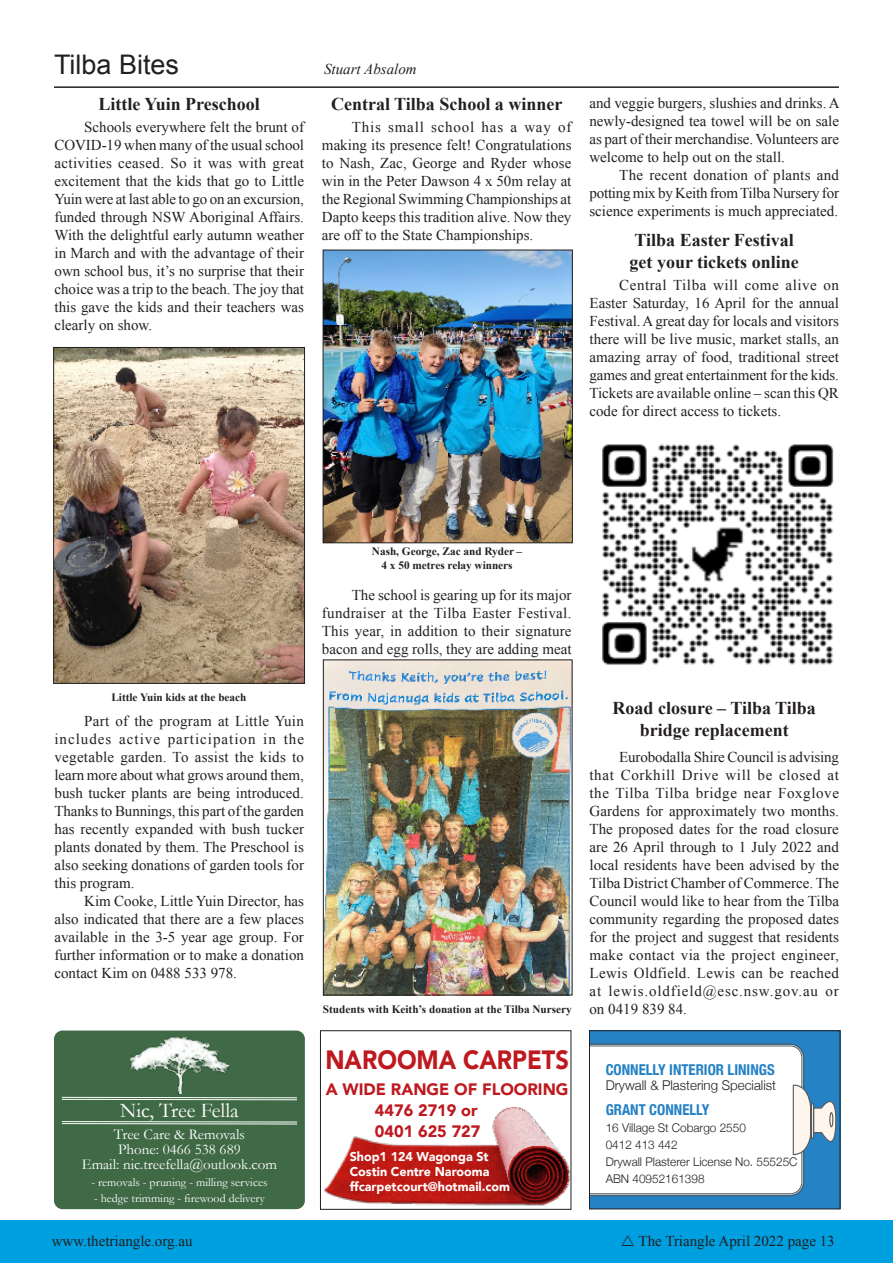
<style>
.page{position:relative;width:893px;height:1263px;background:#fff}
.page>*{position:absolute;margin:0;border:0;box-sizing:border-box;transform-origin:0 0}
.PageTitle{font:27px "Arial";color:#231f20}
.t1{font:900 26.4px "Avenir";color:#be191f;scale:.89 1}
.t2{font:21px "Garamond";color:#fff}
.Letter_head{font:700 18px/21.6px "Times New Roman";color:#231f20}
.t3{font:900 16.5px/21px "Avenir";color:#be191f}
.Body_text{font:15px/18px "Times New Roman";color:#231f20;text-align:justify}
.t4{font:15px/15px "Garamond";color:#fff;text-align:center}
.t5{font:700 condensed 15px "Helvetica Neue";color:#2381c4}
.author{font:italic 15px "Times New Roman";color:#231f20}
.t6{font:300 13.5px "Helvetica Neue";color:#231f20}
.t7{font:900 12.75px/15.3px "Avenir";color:#fff}
.t8{font:300 12px/17px "Helvetica Neue";color:#231f20}
.t9{font:12px "Garamond";color:#fff}
.t10{font:700 11.25px/13.5px "Times New Roman";color:#231f20;text-align:center}
</style>
<div class="page">
<div style="left:0;top:1220px;width:893px;height:43px;background:#009fe0"></div>
<hr style="left:54px;top:86px;width:785px;height:2px;background:#231f20">
<div style="left:591px;top:1032px;width:247px;height:175px;background:#2482c5"></div>
<svg style="left:591px;top:1043px;width:246px;height:154px"></svg>
<hr style="left:830px;top:1113px;width:3px;height:14px;background:#fef5ed;border-radius:50%">
<div style="left:829px;top:1112px;width:4px;height:15px;border:1px solid #57585a;border-radius:50%"></div>
<div style="left:589px;top:1030px;width:251px;height:179px;border:1px solid #231f20"></div>
<img style="left:325px;top:1107px;width:244px;height:99px">
<div style="left:320px;top:1030px;width:251px;height:179px;border:1px solid #231f20"></div>
<div style="left:54px;top:1030px;width:251px;height:179px;background:#406a46;border-radius:9px"></div>
<hr style="left:62px;top:1097px;width:235px;height:1px;background:#fff">
<hr style="left:62px;top:1099px;width:235px;height:1px;background:#fff">
<img style="left:131px;top:1037px;width:97px;height:57px">
<hr style="left:62px;top:1121px;width:235px;height:1px;background:#fff">
<hr style="left:62px;top:1123px;width:235px;height:1px;background:#fff">
<img style="left:55px;top:349px;width:248px;height:332px">
<div style="left:53px;top:347px;width:252px;height:336px;border:1px solid #231f20"></div>
<img style="left:325px;top:252px;width:246px;height:289px">
<div style="left:323px;top:250px;width:250px;height:293px;border:1px solid #231f20"></div>
<img style="left:325px;top:662px;width:245px;height:331px">
<div style="left:323px;top:660px;width:249px;height:335px;border:1px solid #231f20"></div>
<img style="left:602px;top:444px;width:232px;height:221px">
<p class="PageTitle" style="left:54px;top:46px;width:127px">Tilba Bites</p>
<p class="author" style="left:324px;top:58px;width:94px">Stuart Absalom</p>
<p class="Letter_head" style="left:99px;top:93px;width:163px">Little Yuin Preschool</p>
<p class="Body_text" style="left:54px;top:118px;width:251px;text-indent:30px">Schools everywhere felt the brunt of COVID-19 when many of the usual school activities ceased. So it was with great excitement that the kids that go to Little Yuin were at last able to go on an excursion, funded through NSW Aboriginal Affairs.<br>With the delightful early autumn weather in March and with the advantage of their own school bus, it’s no surprise that their choice was a trip to the beach. The joy that this gave the kids and their teachers was clearly on show.</p>
<p class="Letter_head" style="left:331px;top:93px;width:233px">Central Tilba School a winner</p>
<p class="Body_text" style="left:322px;top:118px;width:251px;text-indent:30px">This small school has a way of making its presence felt! Congratulations to Nash, Zac, George and Ryder whose win in the Peter Dawson 4 x 50m relay at the Regional Swimming Championships at Dapto keeps this tradition alive. Now they are off to the State Championships.</p>
<p class="Body_text" style="left:589px;top:94px;width:252px">and veggie burgers, slushies and drinks. A newly-designed tea towel will be on sale as part of their merchandise. Volunteers are welcome to help out on the stall.</p>
<p class="Body_text" style="left:589px;top:166px;width:251px;text-indent:30px">The recent donation of plants and potting mix by Keith from Tilba Nursery for science experiments is much appreciated.</p>
<p class="Letter_head" style="left:630px;top:229px;width:171px">Tilba Easter Festival get your tickets online</p>
<p class="Body_text" style="left:589px;top:276px;width:251px;text-indent:30px">Central Tilba will come alive on Easter Saturday, 16 April for the annual Festival. A great day for locals and visitors there will be live music, market stalls, an amazing array of food, traditional street games and great entertainment for the kids.<br>Tickets are available online – scan this QR code for direct access to tickets.</p>
<p class="t10" style="left:111px;top:690px;width:137px">Little Yuin kids at the beach</p>
<p class="Body_text" style="left:54px;top:712px;width:251px;text-indent:30px">Part of the program at Little Yuin includes active participation in the vegetable garden. To assist the kids to learn more about what grows around them, bush tucker plants are being introduced.<br>Thanks to Bunnings, this part of the garden has recently expanded with bush tucker plants donated by them. The Preschool is also seeking donations of garden tools for this program.</p>
<p class="Body_text" style="left:54px;top:892px;width:251px;text-indent:30px">Kim Cooke, Little Yuin Director, has also indicated that there are a few places available in the 3-5 year age group. For further information or to make a donation contact Kim on 0488 533 978.</p>
<p class="t2" style="left:120px;top:1097px;width:120px">Nic, Tree Fella</p>
<p class="t4" style="left:82px;top:1127px;width:197px">Tree Care &amp; Removals<br>Phone: 0466 538 689<br>Email: nic.treefella@outlook.com</p>
<p class="t9" style="left:91px;top:1174px;width:177px">- removals - pruning - milling services</p>
<p class="t9" style="left:94px;top:1191px;width:172px">- hedge trimming - firewood delivery</p>
<p class="t10" style="left:372px;top:544px;width:152px">Nash, George, Zac and Ryder –<br>4 x 50 metres relay winners</p>
<p class="Body_text" style="left:322px;top:586px;width:251px;text-indent:30px">The school is gearing up for its major fundraiser at the Tilba Easter Festival.<br>This year, in addition to their signature bacon and egg rolls, they are adding meat</p>
<p class="t10" style="left:323px;top:1003px;width:250px">Students with Keith’s donation at the Tilba Nursery</p>
<p class="t1" style="left:325px;top:1037px;width:275px">NAROOMA CARPETS</p>
<p class="t3" style="left:375px;top:1078px;width:195px;text-indent:-49px">A WIDE RANGE OF FLOORING<br>4476 2719 or<br>0401 625 727</p>
<p class="t7" style="left:350px;top:1148px;width:162px">Shop1 124 Wagonga St<br>Costin Centre Narooma ffcarpetcourt@hotmail.com</p>
<p class="Letter_head" style="left:612px;top:697px;width:205px;text-align:center">Road closure – Tilba Tilba bridge replacement</p>
<p class="Body_text" style="left:589px;top:748px;width:251px;text-indent:30px">Eurobodalla Shire Council is advising that Corkhill Drive will be closed at the Tilba Tilba bridge near Foxglove Gardens for approximately two months.<br>The proposed dates for the road closure are 26 April through to 1 July 2022 and local residents have been advised by the Tilba District Chamber of Commerce. The Council would like to hear from the Tilba community regarding the proposed dates for the project and suggest that residents make contact via the project engineer, Lewis Oldfield. Lewis can be reached at lewis.oldfield@esc.nsw.gov.au or on 0419 839 84.</p>
<p class="t5" style="left:606px;top:1057px;width:171px">CONNELLY INTERIOR LININGS</p>
<p class="t6" style="left:606px;top:1074px;width:172px">Drywall &amp; Plastering Specialist</p>
<p class="t5" style="left:606px;top:1097px;width:105px">GRANT CONNELLY</p>
<p class="t8" style="left:606px;top:1118px;width:193px">16 Village St Cobargo 2550<br>0412 413 442<br>Drywall Plasterer License No. 55525C<br>ABN 40952161398</p>
<p class="Body_text" style="left:52px;top:1231px;width:142px">www.thetriangle.org.au</p>
<p class="Body_text" style="left:639px;top:1231px;width:198px">The Triangle April 2022 page 13</p>
</div>
